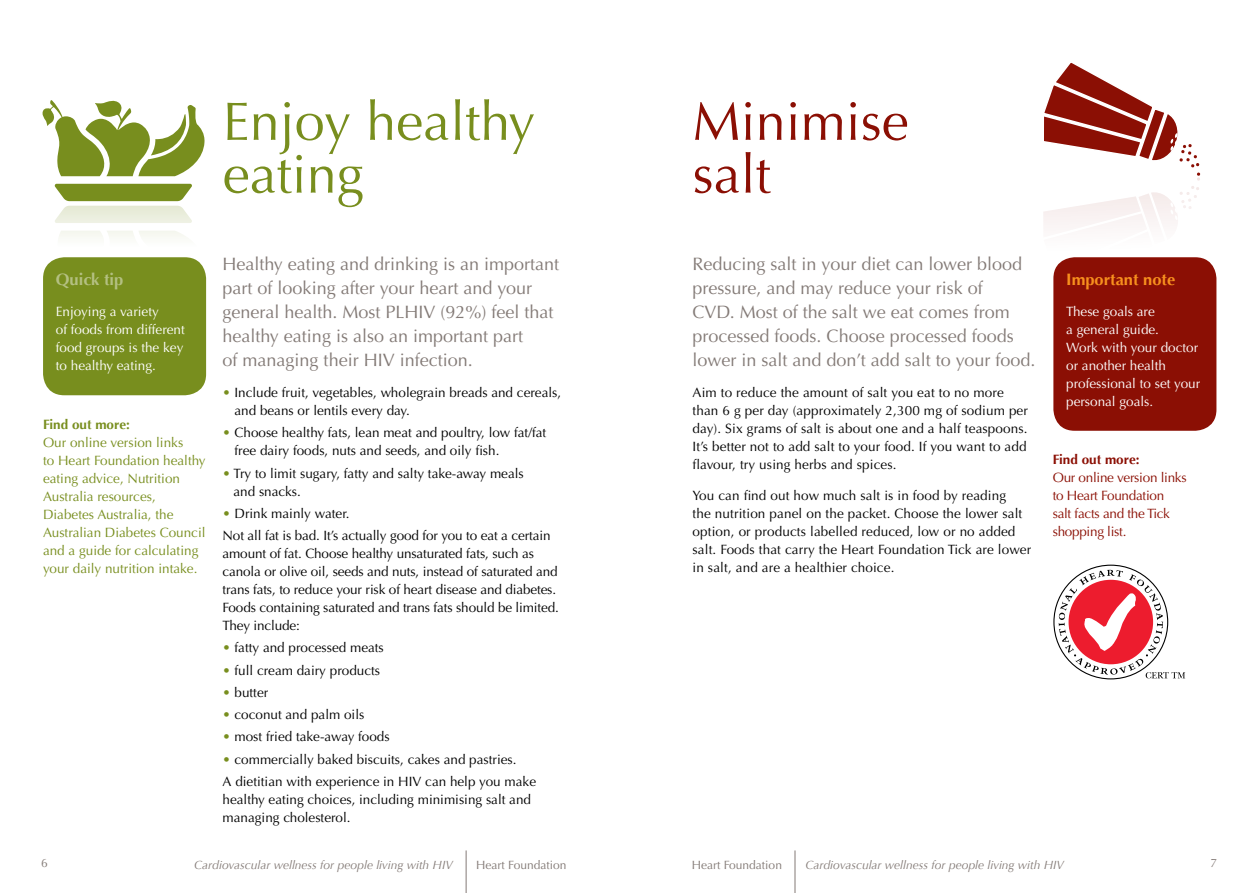
<style>
.page{position:relative;width:1259px;height:893px;background:#fff}
.page>*{position:absolute;margin:0;border:0;box-sizing:border-box;transform-origin:0 0}
.t1{font:54px/52.8px "Optima LT Std";color:#788e1e}
.t2{font:54px/52.8px "Optima LT Std";color:#8b0f04}
.t3{font:18px/24px "Optima LT Std";color:#837a76}
.t4{font:700 16.5px "Optima";color:#f7901e}
.t5{font:700 16.5px "Optima";color:#b4c082}
.t6{font:13.5px/18px "Optima LT Std";color:#000}
.t7{font:13.5px/18px "Optima LT Std";color:#788e1e}
.t8{font:13.5px/18px "Optima LT Std";color:#fff}
.t9{font:13.5px/18px "Optima LT Std";letter-spacing:-.02em;color:#8b0f04}
.t10{font:700 13.5px "Optima";color:#8b0f04}
.t11{font:700 13.5px "Optima";color:#788e1e}
.t12{font:italic 12px "Optima";color:#837a76}
.t13{font:12px "Optima LT Std";color:#837a76}
.s1{color:#788e1e}
</style>
<div class="page">
<svg style="left:1043px;top:63px;width:157px;height:211px"></svg>
<svg style="left:42px;top:100px;width:163px;height:174px"></svg>
<hr style="left:794px;top:850px;width:1px;height:43px;background:#837a76">
<hr style="left:466px;top:850px;width:1px;height:43px;background:#837a76">
<svg style="left:1058px;top:570px;width:127px;height:108px"></svg>
<div style="left:43px;top:257px;width:163px;height:138px;background:#788e1e;border-radius:21px"></div>
<div style="left:1053px;top:257px;width:163px;height:174px;background:#8b0f04;border-radius:21px"></div>
<h1 class="t1" style="left:223px;top:96px;width:314px">Enjoy healthy eating</h1>
<h1 class="t2" style="left:692px;top:96px;width:218px">Minimise salt</h1>
<p class="t5" style="left:56px;top:270px;width:69px">Quick tip</p>
<p class="t8" style="left:56px;top:303px;width:131px">Enjoying a variety<br>of foods from different food groups is the key to healthy eating.</p>
<p class="t11" style="left:43px;top:417px;width:88px">Find out more:</p>
<p class="t7" style="left:43px;top:434px;width:164px">Our online version links<br>to Heart Foundation healthy eating advice, Nutrition<br>Australia resources,<br>Diabetes Australia, the<br>Australian Diabetes Council and a guide for calculating your daily nutrition intake.</p>
<h2 class="t3" style="left:223px;top:253px;width:338px">Healthy eating and drinking is an important part of looking after your heart and your general health. Most PLHIV (92%) feel that healthy eating is also an important part<br>of managing their HIV infection.</h2>
<p class="t6" style="left:234px;top:384px;width:328px;text-indent:-12px"><span class="s1">•</span> Include fruit, vegetables, wholegrain breads and cereals, and beans or lentils every day.</p>
<p class="t6" style="left:234px;top:424px;width:313px;text-indent:-12px"><span class="s1">•</span> Choose healthy fats, lean meat and poultry, low fat/fat free dairy foods, nuts and seeds, and oily fish.</p>
<p class="t6" style="left:233px;top:464px;width:292px;text-indent:-11px"><span class="s1">•</span> Try to limit sugary, fatty and salty take-away meals and snacks.</p>
<p class="t6" style="left:223px;top:502px;width:329px;line-height:22.2px"><span class="s1">•</span> Drink mainly water.<br>Not all fat is bad. It’s actually good for you to eat a certain</p>
<p class="t6" style="left:223px;top:545px;width:338px">amount of fat. Choose healthy unsaturated fats, such as canola or olive oil, seeds and nuts, instead of saturated and trans fats, to reduce your risk of heart disease and diabetes.<br>Foods containing saturated and trans fats should be limited.<br>They include:</p>
<p class="t6" style="left:223px;top:639px;width:163px"><span class="s1">•</span> fatty and processed meats</p>
<p class="t6" style="left:223px;top:661px;width:159px"><span class="s1">•</span> full cream dairy products</p>
<p class="t6" style="left:223px;top:684px;width:47px"><span class="s1">•</span> butter</p>
<p class="t6" style="left:223px;top:706px;width:143px"><span class="s1">•</span> coconut and palm oils</p>
<p class="t6" style="left:223px;top:728px;width:169px"><span class="s1">•</span> most fried take-away foods</p>
<p class="t6" style="left:223px;top:748px;width:315px;line-height:22.2px"><span class="s1">•</span> commercially baked biscuits, cakes and pastries.<br>A dietitian with experience in HIV can help you make</p>
<p class="t6" style="left:223px;top:791px;width:310px">healthy eating choices, including minimising salt and managing cholesterol.</p>
<h2 class="t3" style="left:692px;top:253px;width:344px">Reducing salt in your diet can lower blood pressure, and may reduce your risk of<br>CVD. Most of the salt we eat comes from processed foods. Choose processed foods lower in salt and don’t add salt to your food.</h2>
<p class="t6" style="left:692px;top:384px;width:337px">Aim to reduce the amount of salt you eat to no more than 6 g per day (approximately 2,300 mg of sodium per day). Six grams of salt is about one and a half teaspoons.<br>It’s better not to add salt to your food. If you want to add flavour, try using herbs and spices.</p>
<p class="t6" style="left:692px;top:487px;width:340px">You can find out how much salt is in food by reading<br>the nutrition panel on the packet. Choose the lower salt option, or products labelled reduced, low or no added salt. Foods that carry the Heart Foundation Tick are lower in salt, and are a healthier choice.</p>
<p class="t4" style="left:1066px;top:270px;width:111px">Important note</p>
<p class="t8" style="left:1066px;top:303px;width:136px">These goals are<br>a general guide.<br>Work with your doctor or another health professional to set your personal goals.</p>
<p class="t10" style="left:1052px;top:452px;width:88px">Find out more:</p>
<p class="t9" style="left:1052px;top:469px;width:135px">Our online version links to Heart Foundation<br>salt facts and the Tick shopping list.</p>
<p class="t13" style="left:41px;top:856px;width:8px">6</p>
<p class="t12" style="left:194px;top:858px;width:260px">Cardiovascular wellness for people living with HIV</p>
<p class="t13" style="left:476px;top:858px;width:92px">Heart Foundation</p>
<p class="t13" style="left:692px;top:858px;width:92px">Heart Foundation</p>
<p class="t12" style="left:805px;top:858px;width:260px">Cardiovascular wellness for people living with HIV</p>
<p class="t13" style="left:1210px;top:856px;width:8px">7</p>
</div>
